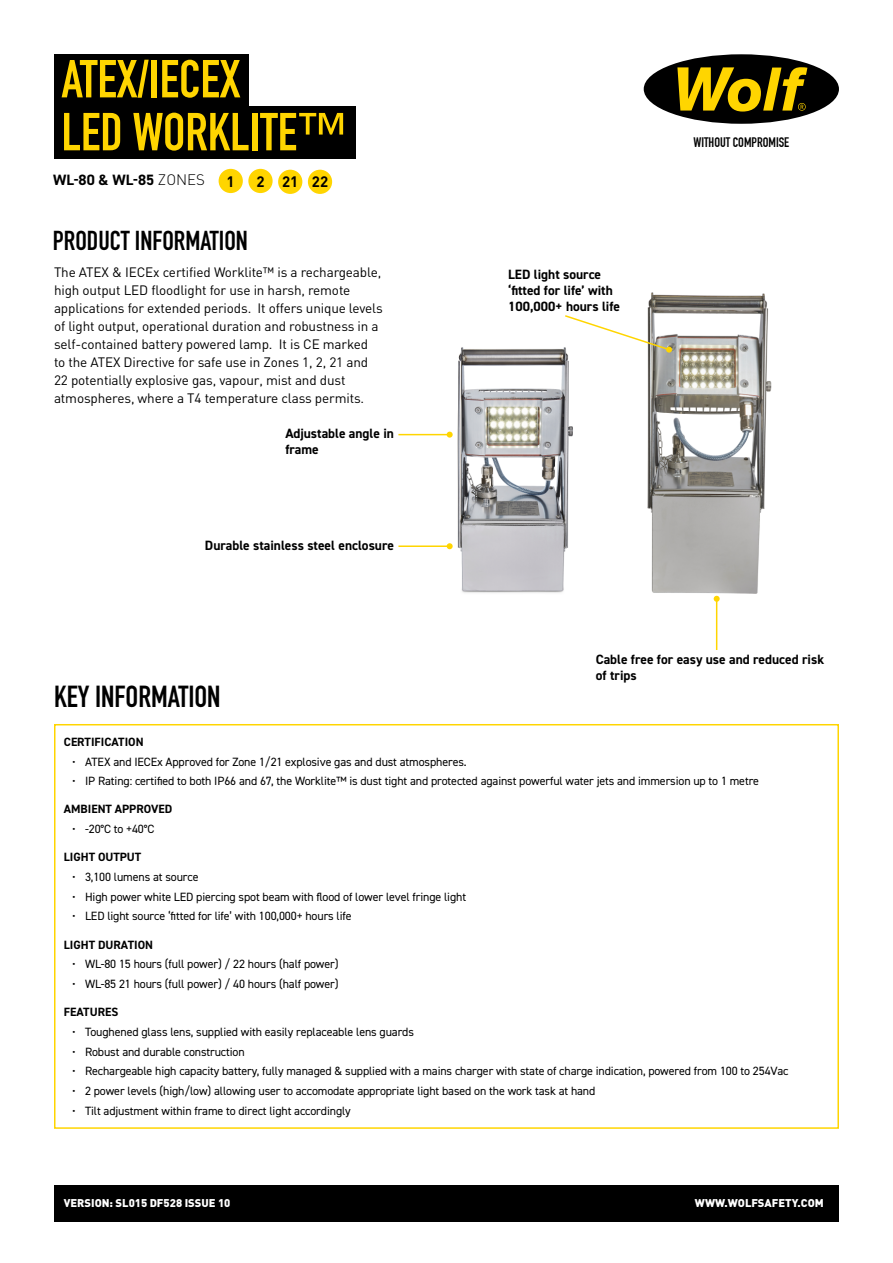
<style>
.page{position:relative;width:893px;height:1263px;background:#fff}
.page>*{position:absolute;margin:0;border:0;box-sizing:border-box;transform-origin:0 0}
.t1{font:52.5px/52.9px "DIN Engschrift Std";color:#ffd500}
.t2{font:30px "DIN Engschrift Std";color:#000}
.t3{font:27px "DIN Engschrift Std";color:#000}
.t4{font:700 15px "DIN2014";letter-spacing:.005em;color:#000}
.t5{font:700 15px "DIN";color:#000}
.t6{font:13.5px/18px "DIN";letter-spacing:-.01em;color:#000}
.t7{font:700 13.5px/16.2px "DIN2014";color:#000}
.t8{font:13.5px "DIN Engschrift LT Alternate";color:#000}
.t9{font:12px "DIN2014";letter-spacing:-.01em;color:#000}
.t10{font:700 12px "DIN2014";color:#000}
.t11{font:900 11.1px "DIN";color:#fff}
.s1{font-family:"DIN";font-weight:300}
</style>
<div class="page">
<img style="left:398px;top:292px;width:374px;height:349px">
<div style="left:644px;top:54px;width:195px;height:70px;background:#000;border-radius:50%"></div>
<svg style="left:677px;top:67px;width:130px;height:45px"></svg>
<div style="left:54px;top:724px;width:785px;height:405px;border:2px solid #ffd500"></div>
<div style="left:219px;top:169px;width:24px;height:24px;background:#ffd500;border-radius:50%"></div>
<div style="left:248px;top:169px;width:25px;height:24px;background:#ffd500;border-radius:50%"></div>
<div style="left:278px;top:170px;width:24px;height:24px;background:#ffd500;border-radius:50%"></div>
<div style="left:308px;top:170px;width:24px;height:24px;background:#ffd500;border-radius:50%"></div>
<div style="left:54px;top:54px;width:195px;height:52px;background:#000"></div>
<div style="left:54px;top:106px;width:302px;height:53px;background:#000"></div>
<div style="left:54px;top:1185px;width:785px;height:36px;background:#000"></div>
<hr style="left:398px;top:545px;width:52px;height:2px;background:#ffd500">
<svg style="left:447px;top:543px;width:6px;height:6px"></svg>
<hr style="left:716px;top:599px;width:1px;height:51px;background:#ffd500">
<svg style="left:714px;top:596px;width:6px;height:6px"></svg>
<svg style="left:563px;top:314px;width:109px;height:39px"></svg>
<hr style="left:398px;top:434px;width:52px;height:1px;background:#ffd500">
<svg style="left:447px;top:432px;width:6px;height:6px"></svg>
<h1 class="t1" style="left:61px;top:53px;width:289px">ATEX/IECEX<br>LED WORKLITE™</h1>
<p class="t4" style="left:53px;top:170px;width:153px">WL-80 &amp; WL-85 <span class="s1">ZONES</span></p>
<p class="t5" style="left:227px;top:172px;width:10px">1</p>
<p class="t5" style="left:256px;top:172px;width:73px">2 21 22</p>
<h3 class="t3" style="left:53px;top:225px;width:196px">PRODUCT INFORMATION</h3>
<p class="t6" style="left:54px;top:262px;width:330px">The ATEX &amp; IECEx certified Worklite™ is a rechargeable, high output LED floodlight for use in harsh, remote applications for extended periods. It offers unique levels of light output, operational duration and robustness in a self-contained battery powered lamp. It is CE marked to the ATEX Directive for safe use in Zones 1, 2, 21 and 22 potentially explosive gas, vapour, mist and dust atmospheres, where a T4 temperature class permits.</p>
<p class="t7" style="left:285px;top:425px;width:110px">Adjustable angle in frame</p>
<p class="t7" style="left:205px;top:537px;width:191px">Durable stainless steel enclosure</p>
<p class="t7" style="left:508px;top:266px;width:113px">LED light source ‘fitted for life’ with<br>100,000+ hours life</p>
<p class="t8" style="left:693px;top:134px;width:97px">WITHOUT COMPROMISE</p>
<p class="t7" style="left:596px;top:651px;width:230px">Cable free for easy use and reduced risk of trips</p>
<h2 class="t2" style="left:54px;top:679px;width:168px">KEY INFORMATION</h2>
<p class="t10" style="left:64px;top:734px;width:81px">CERTIFICATION</p>
<p class="t9" style="left:72px;top:754px;width:396px">• ATEX and IECEx Approved for Zone 1/21 explosive gas and dust atmospheres.</p>
<p class="t9" style="left:72px;top:774px;width:688px">• IP Rating: certified to both IP66 and 67, the Worklite™ is dust tight and protected against powerful water jets and immersion up to 1 metre</p>
<p class="t10" style="left:64px;top:801px;width:110px">AMBIENT APPROVED</p>
<p class="t9" style="left:72px;top:821px;width:84px">• -20°C to +40°C</p>
<p class="t10" style="left:64px;top:849px;width:79px">LIGHT OUTPUT</p>
<p class="t9" style="left:72px;top:869px;width:128px">• 3,100 lumens at source</p>
<p class="t9" style="left:72px;top:889px;width:395px">• High power white LED piercing spot beam with flood of lower level fringe light</p>
<p class="t9" style="left:72px;top:909px;width:281px">• LED light source ‘fitted for life’ with 100,000+ hours life</p>
<p class="t10" style="left:64px;top:936px;width:91px">LIGHT DURATION</p>
<p class="t9" style="left:72px;top:957px;width:268px">• WL-80 15 hours (full power) / 22 hours (half power)</p>
<p class="t9" style="left:72px;top:976px;width:268px">• WL-85 21 hours (full power) / 40 hours (half power)</p>
<p class="t10" style="left:64px;top:1004px;width:56px">FEATURES</p>
<p class="t9" style="left:72px;top:1024px;width:343px">• Toughened glass lens, supplied with easily replaceable lens guards</p>
<p class="t9" style="left:72px;top:1044px;width:174px">• Robust and durable construction</p>
<p class="t9" style="left:72px;top:1064px;width:718px">• Rechargeable high capacity battery, fully managed &amp; supplied with a mains charger with state of charge indication, powered from 100 to 254Vac</p>
<p class="t9" style="left:72px;top:1083px;width:525px">• 2 power levels (high/low) allowing user to accomodate appropriate light based on the work task at hand</p>
<p class="t9" style="left:72px;top:1103px;width:280px">• Tilt adjustment within frame to direct light accordingly</p>
<p class="t11" style="left:64px;top:1195px;width:168px">VERSION: SL015 DF528 ISSUE 10</p>
<p class="t11" style="left:695px;top:1195px;width:130px">WWW.WOLFSAFETY.COM</p>
</div>
